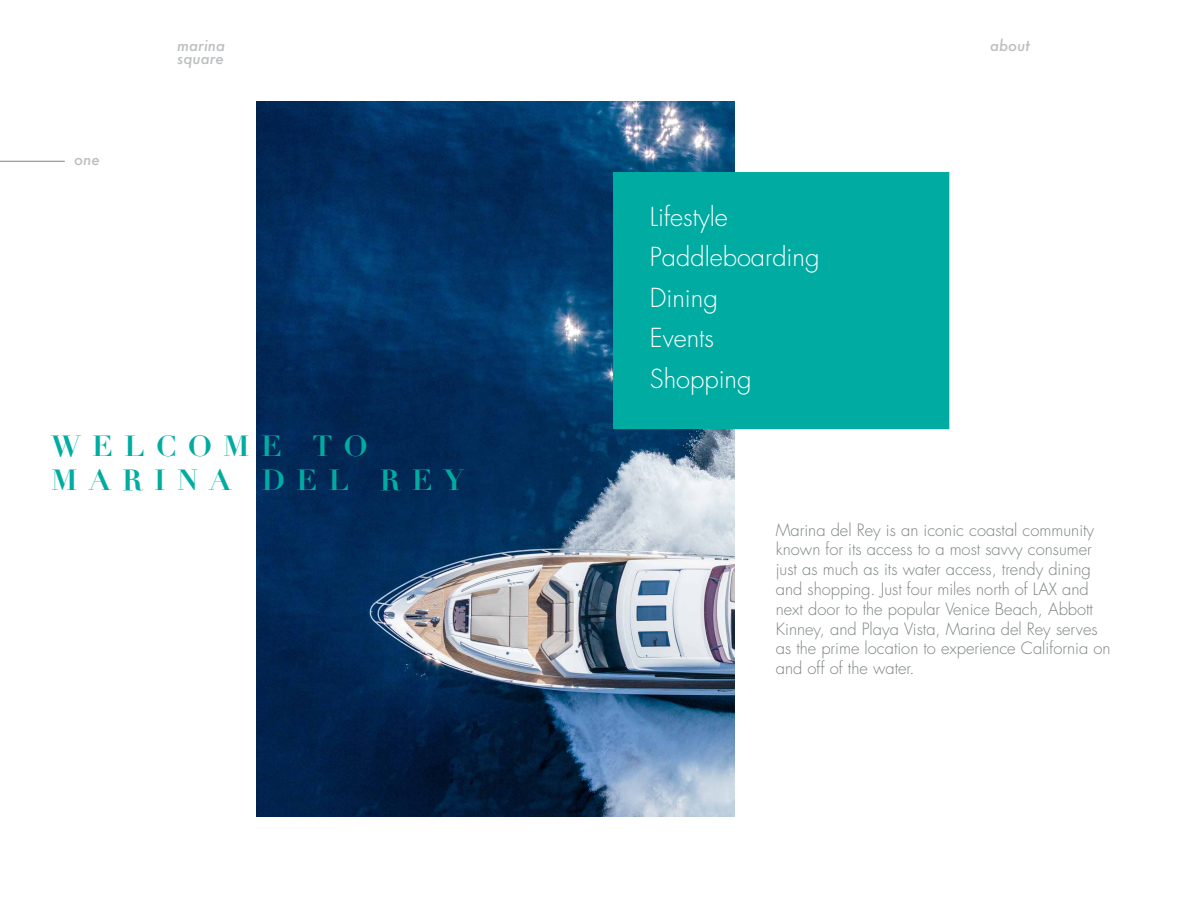
<style>
.page{position:relative;width:1188px;height:918px;background:#fff}
.page>*{position:absolute;margin:0;border:0;box-sizing:border-box;transform-origin:0 0}
.t1{font:700 28.5px/34.2px "Didot";letter-spacing:.4em;color:#00aca1}
.t2{font:300 25.5px/40.5px "Futura";color:#fff}
.t3{font:300 16.5px/19.8px "Futura";color:#7e8383}
.t4{font:italic 500 15px/13.5px "Futura";color:#bcbec0}
</style>
<div class="page">
<img style="left:256px;top:101px;width:478px;height:716px">
<hr style="left:0;top:161px;width:65px;height:1px;background:#7e8383">
<div style="left:613px;top:172px;width:336px;height:257px;background:#00aca1"></div>
<p class="t4" style="left:74px;top:153px;width:27px">one</p>
<p class="t4" style="left:177px;top:38px;width:49px">marina square</p>
<p class="t4" style="left:990px;top:38px;width:41px">about</p>
<h2 class="t2" style="left:650px;top:196px;width:171px">Lifestyle<br>Paddleboarding<br>Dining<br>Events<br>Shopping</h2>
<h1 class="t1" style="left:51px;top:429px;width:414px">WELCOME TO<br>MARINA DEL REY</h1>
<p class="t3" style="left:776px;top:520px;width:336px">Marina del Rey is an iconic coastal community known for its access to a most savvy consumer just as much as its water access, trendy dining and shopping. Just four miles north of LAX and next door to the popular Venice Beach, Abbott Kinney, and Playa Vista, Marina del Rey serves as the prime location to experience California on and off of the water.</p>
</div>
